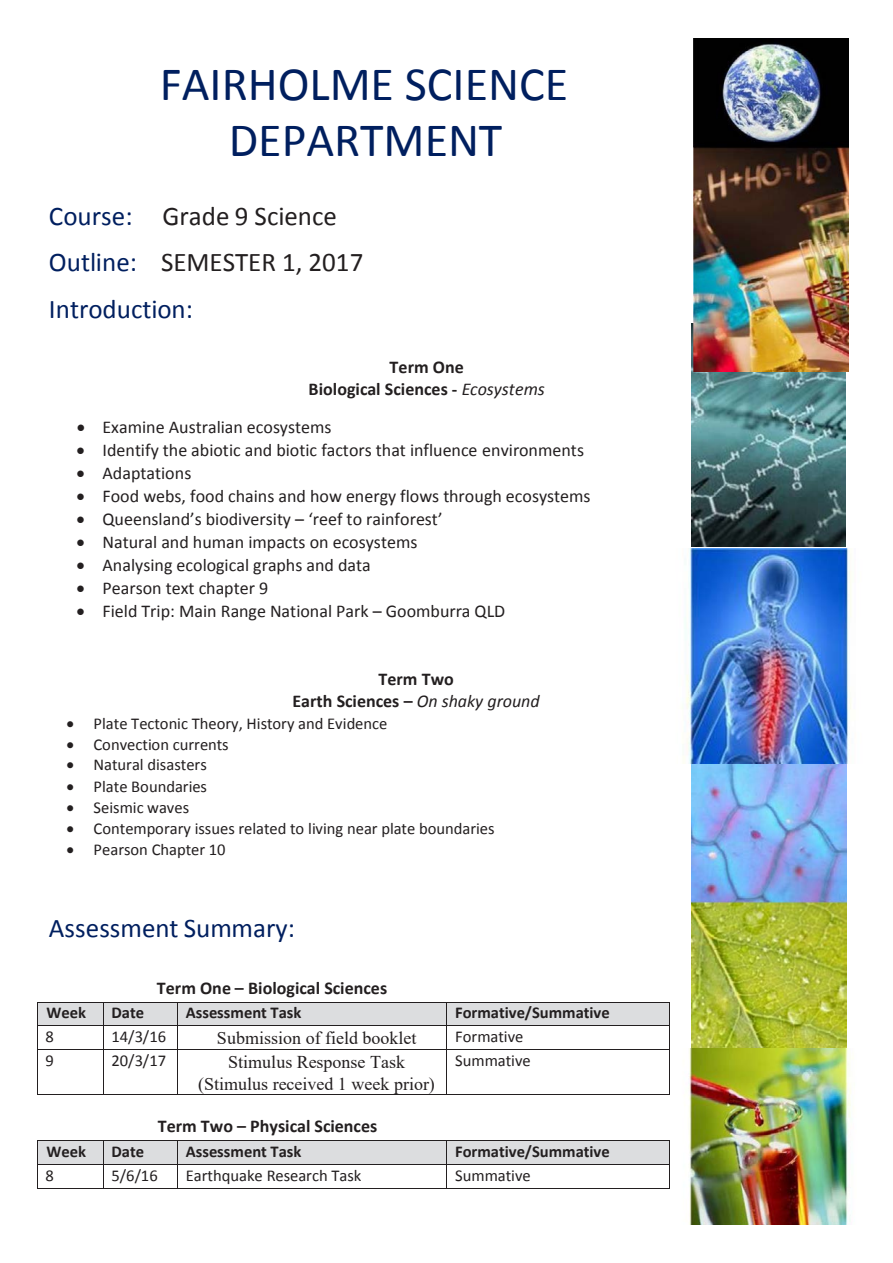
<style>
.page{position:relative;width:893px;height:1263px;background:#fff}
.page>*{position:absolute;margin:0;border:0;box-sizing:border-box;transform-origin:0 0}
.t1{font:48px/55.8px "Calibri";color:#001f5f;text-align:center}
.t2{font:27px/46.2px "Calibri";color:#001f5f}
.t3{font:18px "Calibri";color:#231f20}
.t4{font:700 18px/21.9px "Calibri";color:#231f20;text-align:center}
.t5{font:18px/21.9px "Times New Roman";color:#231f20;text-align:center}
.t6{font:16.5px "Calibri";color:#231f20}
.t7{font:700 16.5px "Calibri";color:#231f20}
.s1{color:#231f20}
.s2{font-weight:400;font-style:italic}
</style>
<div class="page">
<img style="left:691px;top:324px;width:155px;height:223px">
<img style="left:691px;top:764px;width:156px;height:284px">
<img style="left:689px;top:1048px;width:162px;height:177px">
<img style="left:683px;top:548px;width:168px;height:216px">
<img style="left:693px;top:38px;width:156px;height:333px">
<div style="left:38px;top:1002px;width:7px;height:23px;background:#dcdddf"></div>
<div style="left:95px;top:1002px;width:8px;height:23px;background:#dcdddf"></div>
<div style="left:45px;top:1002px;width:50px;height:23px;background:#dcdddf"></div>
<div style="left:104px;top:1002px;width:7px;height:23px;background:#dcdddf"></div>
<div style="left:169px;top:1002px;width:8px;height:23px;background:#dcdddf"></div>
<div style="left:111px;top:1002px;width:58px;height:23px;background:#dcdddf"></div>
<div style="left:178px;top:1002px;width:8px;height:23px;background:#dcdddf"></div>
<div style="left:438px;top:1002px;width:9px;height:23px;background:#dcdddf"></div>
<div style="left:186px;top:1002px;width:252px;height:23px;background:#dcdddf"></div>
<div style="left:447px;top:1002px;width:8px;height:23px;background:#dcdddf"></div>
<div style="left:661px;top:1002px;width:8px;height:23px;background:#dcdddf"></div>
<div style="left:455px;top:1002px;width:206px;height:23px;background:#dcdddf"></div>
<hr style="left:38px;top:1002px;width:65px;height:1px;background:#231f20">
<hr style="left:104px;top:1002px;width:73px;height:1px;background:#231f20">
<hr style="left:178px;top:1002px;width:268px;height:1px;background:#231f20">
<hr style="left:447px;top:1002px;width:222px;height:1px;background:#231f20">
<hr style="left:38px;top:1025px;width:65px;height:1px;background:#231f20">
<hr style="left:104px;top:1025px;width:73px;height:1px;background:#231f20">
<hr style="left:178px;top:1025px;width:268px;height:1px;background:#231f20">
<hr style="left:447px;top:1025px;width:222px;height:1px;background:#231f20">
<svg style="left:37px;top:1002px;width:1px;height:48px"></svg>
<hr style="left:38px;top:1049px;width:65px;height:1px;background:#231f20">
<svg style="left:103px;top:1002px;width:1px;height:48px"></svg>
<hr style="left:104px;top:1049px;width:73px;height:1px;background:#231f20">
<svg style="left:177px;top:1002px;width:1px;height:48px"></svg>
<hr style="left:178px;top:1049px;width:268px;height:1px;background:#231f20">
<hr style="left:447px;top:1049px;width:222px;height:1px;background:#231f20">
<svg style="left:669px;top:1002px;width:1px;height:48px"></svg>
<hr style="left:37px;top:1050px;width:1px;height:44px;background:#231f20">
<hr style="left:38px;top:1094px;width:65px;height:1px;background:#231f20">
<hr style="left:103px;top:1050px;width:1px;height:44px;background:#231f20">
<hr style="left:104px;top:1094px;width:73px;height:1px;background:#231f20">
<hr style="left:177px;top:1050px;width:1px;height:44px;background:#231f20">
<hr style="left:178px;top:1094px;width:268px;height:1px;background:#231f20">
<hr style="left:447px;top:1050px;width:1px;height:44px;background:#231f20">
<hr style="left:447px;top:1094px;width:222px;height:1px;background:#231f20">
<hr style="left:669px;top:1050px;width:1px;height:44px;background:#231f20">
<div style="left:38px;top:1141px;width:7px;height:23px;background:#dcdddf"></div>
<div style="left:95px;top:1141px;width:8px;height:23px;background:#dcdddf"></div>
<div style="left:45px;top:1141px;width:50px;height:23px;background:#dcdddf"></div>
<div style="left:104px;top:1141px;width:7px;height:23px;background:#dcdddf"></div>
<div style="left:169px;top:1141px;width:8px;height:23px;background:#dcdddf"></div>
<div style="left:111px;top:1141px;width:58px;height:23px;background:#dcdddf"></div>
<div style="left:178px;top:1141px;width:8px;height:23px;background:#dcdddf"></div>
<div style="left:438px;top:1141px;width:9px;height:23px;background:#dcdddf"></div>
<div style="left:186px;top:1141px;width:252px;height:23px;background:#dcdddf"></div>
<div style="left:447px;top:1141px;width:8px;height:23px;background:#dcdddf"></div>
<div style="left:661px;top:1141px;width:8px;height:23px;background:#dcdddf"></div>
<div style="left:455px;top:1141px;width:206px;height:23px;background:#dcdddf"></div>
<hr style="left:38px;top:1140px;width:65px;height:1px;background:#231f20">
<hr style="left:104px;top:1140px;width:73px;height:1px;background:#231f20">
<hr style="left:178px;top:1140px;width:268px;height:1px;background:#231f20">
<hr style="left:447px;top:1140px;width:222px;height:1px;background:#231f20">
<hr style="left:38px;top:1164px;width:65px;height:1px;background:#231f20">
<hr style="left:104px;top:1164px;width:73px;height:1px;background:#231f20">
<hr style="left:178px;top:1164px;width:268px;height:1px;background:#231f20">
<hr style="left:447px;top:1164px;width:222px;height:1px;background:#231f20">
<svg style="left:37px;top:1140px;width:1px;height:49px"></svg>
<hr style="left:38px;top:1188px;width:65px;height:1px;background:#231f20">
<svg style="left:103px;top:1140px;width:1px;height:49px"></svg>
<hr style="left:104px;top:1188px;width:73px;height:1px;background:#231f20">
<svg style="left:177px;top:1140px;width:1px;height:49px"></svg>
<hr style="left:178px;top:1188px;width:268px;height:1px;background:#231f20">
<hr style="left:447px;top:1188px;width:222px;height:1px;background:#231f20">
<svg style="left:669px;top:1140px;width:1px;height:49px"></svg>
<p class="t1" style="left:160px;top:56px;width:410px">FAIRHOLME SCIENCE<br>DEPARTMENT</p>
<p class="t2" style="left:49px;top:193px;width:316px">Course: <span class="s1">Grade 9 Science<br></span>Outline: <span class="s1">SEMESTER 1, 2017<br></span>Introduction:</p>
<p class="t4" style="left:309px;top:356px;width:238px">Term One<br>Biological Sciences - <span class="s2">Ecosystems</span></p>
<p class="t3" style="left:77px;top:416px;width:256px">• Examine Australian ecosystems</p>
<p class="t3" style="left:76px;top:439px;width:509px">• Identify the abiotic and biotic factors that influence environments</p>
<p class="t3" style="left:76px;top:462px;width:117px">• Adaptations</p>
<p class="t3" style="left:76px;top:485px;width:516px">• Food webs, food chains and how energy flows through ecosystems</p>
<p class="t3" style="left:76px;top:508px;width:368px">• Queensland’s biodiversity – ‘reef to rainforest’</p>
<p class="t3" style="left:76px;top:531px;width:343px">• Natural and human impacts on ecosystems</p>
<p class="t3" style="left:76px;top:554px;width:296px">• Analysing ecological graphs and data</p>
<p class="t3" style="left:76px;top:577px;width:193px">• Pearson text chapter 9</p>
<p class="t3" style="left:76px;top:599px;width:430px">• Field Trip: Main Range National Park – Goomburra QLD</p>
<p class="t4" style="left:292px;top:668px;width:249px">Term Two<br>Earth Sciences – <span class="s2">On shaky ground</span></p>
<p class="t6" style="left:66px;top:713px;width:322px">• Plate Tectonic Theory, History and Evidence</p>
<p class="t6" style="left:66px;top:734px;width:164px">• Convection currents</p>
<p class="t6" style="left:66px;top:754px;width:142px">• Natural disasters</p>
<p class="t6" style="left:67px;top:776px;width:142px">• Plate Boundaries</p>
<p class="t6" style="left:67px;top:797px;width:124px">• Seismic waves</p>
<p class="t6" style="left:67px;top:818px;width:430px">• Contemporary issues related to living near plate boundaries</p>
<p class="t6" style="left:67px;top:839px;width:161px">• Pearson Chapter 10</p>
<p class="t2" style="left:49px;top:905px;width:247px">Assessment Summary:</p>
<p class="t4" style="left:157px;top:977px;width:232px">Term One – Biological Sciences</p>
<p class="t7" style="left:47px;top:1002px;width:41px">Week</p>
<p class="t7" style="left:111px;top:1002px;width:34px">Date</p>
<p class="t7" style="left:186px;top:1002px;width:117px">Assessment Task</p>
<p class="t7" style="left:455px;top:1002px;width:156px">Formative/Summative</p>
<p class="t6" style="left:46px;top:1026px;width:10px">8</p>
<p class="t6" style="left:111px;top:1026px;width:56px">14/3/16</p>
<p class="t5" style="left:217px;top:1026px;width:201px">Submission of field booklet</p>
<p class="t6" style="left:455px;top:1026px;width:70px">Formative</p>
<p class="t6" style="left:46px;top:1050px;width:10px">9</p>
<p class="t6" style="left:111px;top:1050px;width:56px">20/3/17</p>
<p class="t5" style="left:198px;top:1050px;width:238px">Stimulus Response Task (Stimulus received 1 week prior)</p>
<p class="t6" style="left:455px;top:1050px;width:77px">Summative</p>
<p class="t4" style="left:158px;top:1115px;width:221px">Term Two – Physical Sciences</p>
<p class="t7" style="left:47px;top:1141px;width:41px">Week</p>
<p class="t7" style="left:111px;top:1141px;width:34px">Date</p>
<p class="t7" style="left:186px;top:1141px;width:117px">Assessment Task</p>
<p class="t7" style="left:455px;top:1141px;width:156px">Formative/Summative</p>
<p class="t6" style="left:46px;top:1165px;width:10px">8</p>
<p class="t6" style="left:111px;top:1165px;width:48px">5/6/16</p>
<p class="t6" style="left:186px;top:1165px;width:177px">Earthquake Research Task</p>
<p class="t6" style="left:455px;top:1165px;width:77px">Summative</p>
</div>
